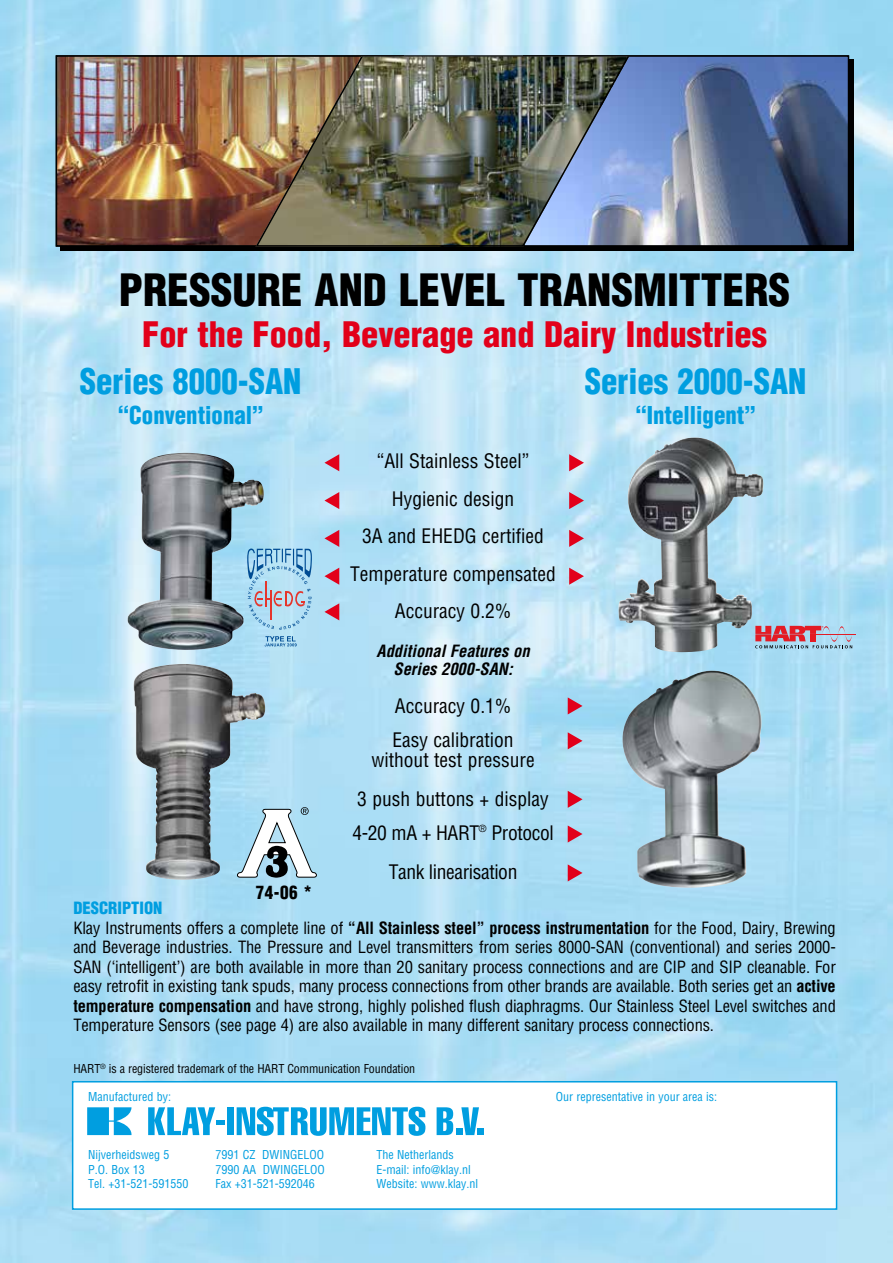
<style>
.page{position:relative;width:893px;height:1263px;background:#fff}
.page>*{position:absolute;margin:0;border:0;box-sizing:border-box;transform-origin:0 0}
.t1{font:900 condensed 43.5px "Helvetica";color:#000}
.t2{font:900 condensed 34.35px "Helvetica";color:#e2001a}
.t3{font:900 condensed 34.35px "Helvetica";color:#009ee0;scale:.95 1}
.t4{font:900 condensed 24px "Helvetica";color:#009ee0;scale:.95 1}
.t5{font:condensed 19.5px/37.5px "Helvetica";color:#000;text-align:center}
.t6{font:condensed 19.5px/39px "Helvetica";letter-spacing:-.02em;color:#000;text-align:center}
.t7{font:900 condensed 18px "Helvetica";color:#000;scale:.95 1}
.t8{font:condensed 16.5px/19.5px "Helvetica";letter-spacing:-.01em;color:#000}
.t9{font:italic 700 condensed 16.5px/18px "Helvetica";color:#000;text-align:center}
.t10{font:condensed 12px/14.4px "Helvetica";color:#009ee0}
.t11{font:condensed 12px "Helvetica";letter-spacing:-.01em;color:#000}
.s1{font-weight:900;color:#009ee0}
.s2{font-weight:700}
</style>
<div class="page">
<img style="left:0;top:0;width:893px;height:1263px">
<img style="left:134px;top:664px;width:131px;height:216px">
<img style="left:128px;top:453px;width:136px;height:198px">
<div style="left:73px;top:1082px;width:764px;height:127px;background:#fff"></div>
<svg style="left:87px;top:1107px;width:45px;height:28px"></svg>
<svg style="left:148px;top:1107px;width:67px;height:28px"></svg>
<div style="left:216px;top:1120px;width:9px;height:5px;background:#009ee0"></div>
<div style="left:228px;top:1107px;width:6px;height:28px;background:#009ee0"></div>
<svg style="left:237px;top:1107px;width:188px;height:29px"></svg>
<svg style="left:437px;top:1107px;width:16px;height:28px"></svg>
<div style="left:456px;top:1128px;width:6px;height:7px;background:#009ee0"></div>
<svg style="left:461px;top:1107px;width:18px;height:28px"></svg>
<div style="left:478px;top:1128px;width:6px;height:7px;background:#009ee0"></div>
<div style="left:72px;top:1081px;width:765px;height:129px;border:2px solid #009ee0"></div>
<svg style="left:569px;top:454px;width:15px;height:17px"></svg>
<svg style="left:324px;top:454px;width:15px;height:17px"></svg>
<svg style="left:569px;top:492px;width:15px;height:17px"></svg>
<svg style="left:324px;top:492px;width:15px;height:17px"></svg>
<svg style="left:569px;top:530px;width:15px;height:17px"></svg>
<svg style="left:324px;top:530px;width:15px;height:17px"></svg>
<svg style="left:569px;top:568px;width:15px;height:17px"></svg>
<svg style="left:324px;top:568px;width:15px;height:17px"></svg>
<svg style="left:324px;top:603px;width:15px;height:17px"></svg>
<svg style="left:568px;top:732px;width:14px;height:17px"></svg>
<svg style="left:568px;top:697px;width:14px;height:17px"></svg>
<svg style="left:568px;top:791px;width:14px;height:17px"></svg>
<svg style="left:568px;top:825px;width:14px;height:17px"></svg>
<svg style="left:568px;top:864px;width:14px;height:17px"></svg>
<img style="left:618px;top:437px;width:145px;height:216px">
<div style="left:92px;top:60px;width:761px;height:191px;background:#000"></div>
<img style="left:629px;top:58px;width:217px;height:186px">
<div style="left:523px;top:55px;width:326px;height:192px;border:2px solid #000"></div>
<img style="left:59px;top:58px;width:197px;height:186px">
<div style="left:56px;top:55px;width:348px;height:192px;border:2px solid #000"></div>
<img style="left:256px;top:56px;width:373px;height:191px">
<svg style="left:247px;top:548px;width:65px;height:82px;background:#a2c5dd"></svg>
<svg style="left:265px;top:636px;width:32px;height:10px"></svg>
<svg style="left:237px;top:807px;width:80px;height:71px"></svg>
<img style="left:622px;top:671px;width:124px;height:217px">
<hr style="left:816px;top:634px;width:40px;height:1px;background:#e31b24">
<svg style="left:755px;top:626px;width:97px;height:22px;background:#b88d9e"></svg>
<h1 class="t1" style="left:119px;top:263px;width:673px">PRESSURE AND LEVEL TRANSMITTERS</h1>
<h2 class="t2" style="left:142px;top:313px;width:626px">For the Food, Beverage and Dairy Industries</h2>
<h2 class="t3" style="left:80px;top:360px;width:235px">Series 8000-SAN</h2>
<h3 class="t4" style="left:118px;top:400px;width:155px">“Conventional”</h3>
<p class="t7" style="left:256px;top:881px;width:61px">74-06 *</p>
<p class="t5" style="left:350px;top:442px;width:207px">“All Stainless Steel”<br>Hygienic design<br>3A and EHEDG certified<br>Temperature compensated<br>Accuracy 0.2%</p>
<p class="t9" style="left:377px;top:642px;width:155px">Additional Features on<br>Series 2000-SAN:</p>
<p class="t5" style="left:392px;top:688px;width:123px;line-height:34.5px;text-align:left">Accuracy 0.1%<br>Easy calibration</p>
<p class="t5" style="left:357px;top:740px;width:193px;line-height:39px">without test pressure<br>3 push buttons + display</p>
<p class="t6" style="left:352px;top:813px;width:203px">4-20 mA + HART<sup>®</sup> Protocol<br>Tank linearisation</p>
<h2 class="t3" style="left:585px;top:360px;width:235px">Series 2000-SAN</h2>
<h3 class="t4" style="left:635px;top:400px;width:128px">“Intelligent”</h3>
<p class="t8" style="left:73px;top:898px;width:764px"><span class="s1">DESCRIPTION<br></span>Klay Instruments offers a complete line of <span class="s2">“All Stainless steel” process instrumentation</span> for the Food, Dairy, Brewing and Beverage industries. The Pressure and Level transmitters from series 8000-SAN (conventional) and series 2000- SAN (‘intelligent’) are both available in more than 20 sanitary process connections and are CIP and SIP cleanable. For easy retrofit in existing tank spuds, many process connections from other brands are available. Both series get an <span class="s2">active temperature compensation</span> and have strong, highly polished flush diaphragms. Our Stainless Steel Level switches and Temperature Sensors (see page 4) are also available in many different sanitary process connections.</p>
<p class="t11" style="left:73px;top:1061px;width:343px">HART<sup>®</sup> is a registered trademark of the HART Communication Foundation</p>
<p class="t10" style="left:88px;top:1089px;width:84px">Manufactured by:</p>
<p class="t10" style="left:556px;top:1089px;width:163px">Our representative in your area is:</p>
<p class="t10" style="left:88px;top:1147px;width:102px">Nijverheidsweg 5<br>P.O. Box 13<br>Tel. +31-521-591550</p>
<p class="t10" style="left:216px;top:1147px;width:111px;text-align:justify">7991 CZ DWINGELOO 7990 AA DWINGELOO Fax +31-521-592046</p>
<p class="t10" style="left:376px;top:1147px;width:103px">The Netherlands<br>E-mail: info@klay.nl<br>Website: www.klay.nl</p>
</div>
